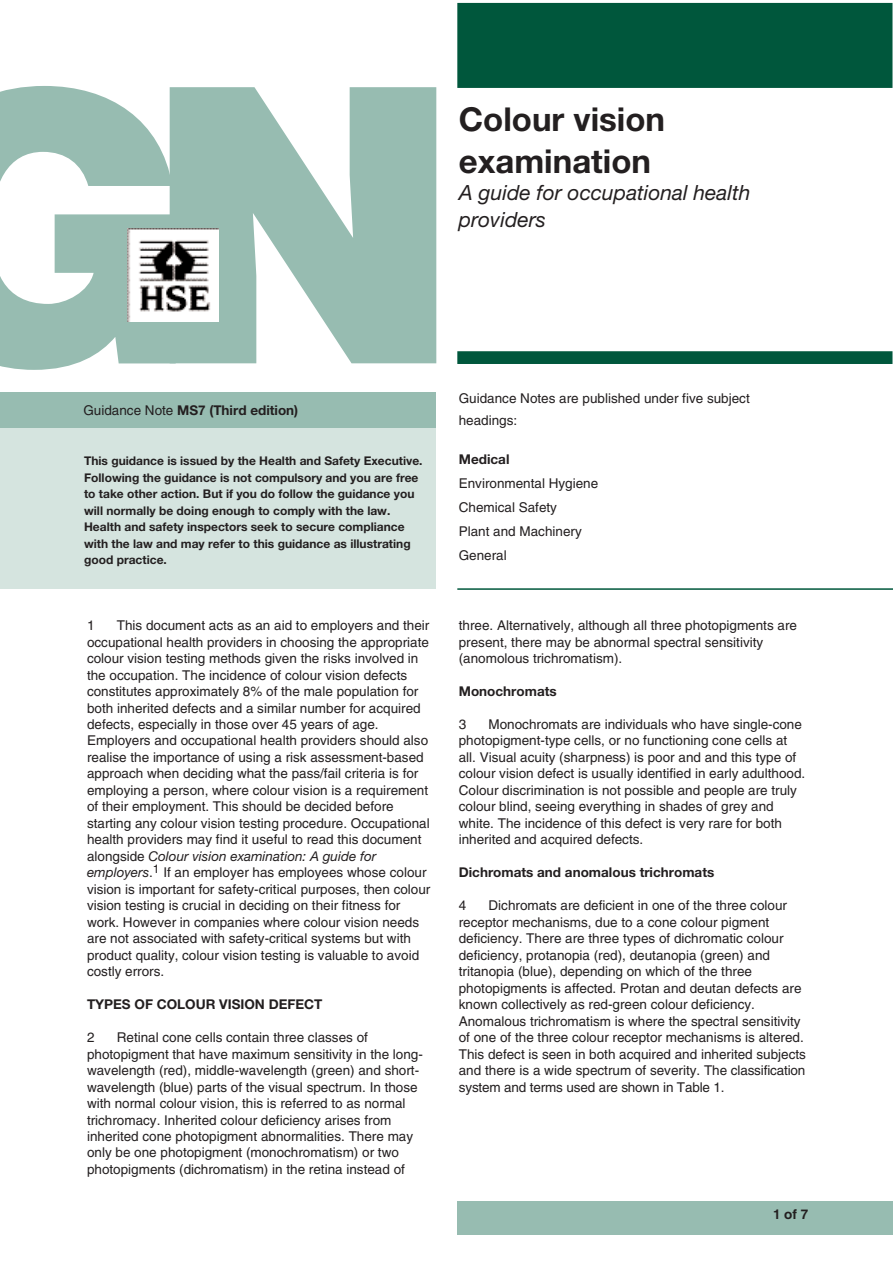
<style>
.page{position:relative;width:893px;height:1263px;background:#fff}
.page>*{position:absolute;margin:0;border:0;box-sizing:border-box;transform-origin:0 0}
.t1{font:900 383.55px "Helvetica";color:#97bcb1}
.t2{font:900 374.55px "Helvetica";color:#97bcb1}
.t3{font:700 33px/42px "Helvetica Neue";color:#231f20}
.t4{font:italic 21px/27px "Helvetica Neue";color:#231f20}
.t5{font:13.5px/16.5px "Helvetica";color:#231f20}
.t6{font:700 13.5px "Helvetica Neue";color:#231f20}
.t7{font:700 13.5px "Helvetica";color:#231f20}
.t8{font:700 12px/16.5px "Helvetica Neue";color:#231f20}
.s1{font-family:"Helvetica";font-weight:400}
.s2{font-family:"Helvetica Neue";font-style:italic}
</style>
<div class="page">
<div style="left:1px;top:392px;width:435px;height:197px;background:#d5e4df"></div>
<div style="left:1px;top:392px;width:435px;height:36px;background:#97bcb1"></div>
<svg style="left:457px;top:3px;width:435px;height:361px"></svg>
<hr style="left:457px;top:588px;width:435px;height:2px;background:#00573c">
<div style="left:457px;top:1201px;width:435px;height:34px;background:#97bcb1"></div>
<img style="left:127px;top:228px;width:92px;height:93px">
<p class="t2" style="left:-111px;top:93px;width:314px">G</p>
<h1 class="t6" style="left:83px;top:405px;width:216px"><span class="s1">Guidance Note</span> MS7 (Third edition)</h1>
<p class="t1" style="left:143px;top:87px;width:321px">N</p>
<p class="t8" style="left:84px;top:454px;width:340px">This guidance is issued by the Health and Safety Executive.<br>Following the guidance is not compulsory and you are free to take other action. But if you do follow the guidance you will normally be doing enough to comply with the law.<br>Health and safety inspectors seek to secure compliance with the law and may refer to this guidance as illustrating good practice.</p>
<h1 class="t3" style="left:459px;top:101px;width:208px">Colour vision examination</h1>
<h2 class="t4" style="left:459px;top:181px;width:293px">A guide for occupational health providers</h2>
<p class="t5" style="left:459px;top:388px;width:292px;line-height:22.5px">Guidance Notes are published under five subject headings:</p>
<h3 class="t6" style="left:459px;top:455px;width:52px">Medical</h3>
<p class="t5" style="left:459px;top:473px;width:141px;line-height:24px">Environmental Hygiene<br>Chemical Safety<br>Plant and Machinery<br>General</p>
<p class="t5" style="left:87px;top:618px;width:345px;text-indent:30px">This document acts as an aid to employers and their occupational health providers in choosing the appropriate colour vision testing methods given the risks involved in the occupation. The incidence of colour vision defects constitutes approximately 8% of the male population for both inherited defects and a similar number for acquired defects, especially in those over 45 years of age.<br>Employers and occupational health providers should also realise the importance of using a risk assessment-based approach when deciding what the pass/fail criteria is for employing a person, where colour vision is a requirement of their employment. This should be decided before starting any colour vision testing procedure. Occupational health providers may find it useful to read this document alongside <span class="s2">Colour vision examination: A guide for employers</span>.<sup>1</sup> If an employer has employees whose colour vision is important for safety-critical purposes, then colour vision testing is crucial in deciding on their fitness for work. However in companies where colour vision needs are not associated with safety-critical systems but with product quality, colour vision testing is valuable to avoid costly errors.</p>
<h1 class="t6" style="left:87px;top:1000px;width:237px">TYPES OF COLOUR VISION DEFECT</h1>
<p class="t5" style="left:87px;top:1030px;width:9px">2</p>
<p class="t5" style="left:87px;top:618px;width:9px">1</p>
<p class="t5" style="left:87px;top:1030px;width:337px;text-indent:30px">Retinal cone cells contain three classes of photopigment that have maximum sensitivity in the long&shy;wavelength (red), middle-wavelength (green) and short&shy;wavelength (blue) parts of the visual spectrum. In those with normal colour vision, this is referred to as normal trichromacy. Inherited colour deficiency arises from inherited cone photopigment abnormalities. There may only be one photopigment (monochromatism) or two photopigments (dichromatism) in the retina instead of</p>
<p class="t5" style="left:459px;top:618px;width:340px">three. Alternatively, although all three photopigments are present, there may be abnormal spectral sensitivity (anomolous trichromatism).</p>
<h3 class="t6" style="left:459px;top:686px;width:99px">Monochromats</h3>
<p class="t5" style="left:459px;top:717px;width:9px">3</p>
<p class="t5" style="left:459px;top:717px;width:348px;text-indent:30px">Monochromats are individuals who have single-cone photopigment-type cells, or no functioning cone cells at all. Visual acuity (sharpness) is poor and and this type of colour vision defect is usually identified in early adulthood.<br>Colour discrimination is not possible and people are truly colour blind, seeing everything in shades of grey and white. The incidence of this defect is very rare for both inherited and acquired defects.</p>
<h3 class="t6" style="left:459px;top:868px;width:257px">Dichromats and anomalous trichromats</h3>
<p class="t5" style="left:459px;top:899px;width:9px">4</p>
<p class="t5" style="left:459px;top:899px;width:349px;text-indent:30px">Dichromats are deficient in one of the three colour receptor mechanisms, due to a cone colour pigment deficiency. There are three types of dichromatic colour deficiency, protanopia (red), deutanopia (green) and tritanopia (blue), depending on which of the three photopigments is affected. Protan and deutan defects are known collectively as red-green colour deficiency.<br>Anomalous trichromatism is where the spectral sensitivity of one of the three colour receptor mechanisms is altered.<br>This defect is seen in both acquired and inherited subjects and there is a wide spectrum of severity. The classification system and terms used are shown in Table 1.</p>
<p class="t7" style="left:773px;top:1210px;width:37px">1 of 7</p>
</div>
